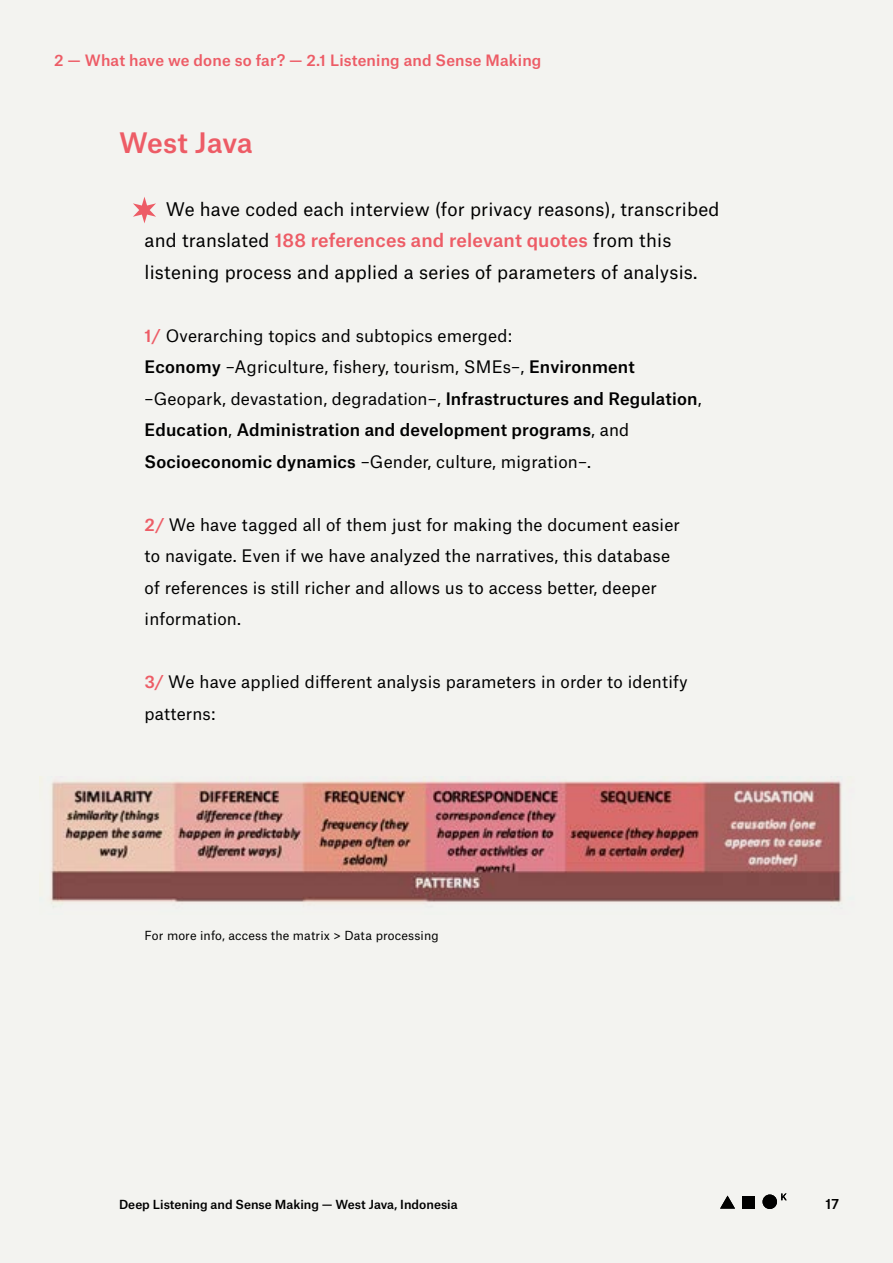
<style>
.page{position:relative;width:893px;height:1263px;background:#f3f3f0}
.page>*{position:absolute;margin:0;border:0;box-sizing:border-box;transform-origin:0 0}
.t1{font:500 27px "Atlas Grotesk";color:#ed5c66}
.t2{font:18px/31.5px "Atlas Grotesk";letter-spacing:.01em;color:#000}
.t3{font:16.5px/31.5px "Atlas Grotesk";letter-spacing:.01em;color:#000}
.t4{font:500 15px "Atlas Grotesk";letter-spacing:.01em;color:#ed5c66}
.t5{font:500 13.5px "Atlas Grotesk";color:#000}
.t6{font:500 12px "Atlas Grotesk";color:#000}
.t7{font:12px "Atlas Grotesk";letter-spacing:.01em;color:#000}
.s1{font-weight:500;color:#ed5c66}
.s2{font-weight:500}
</style>
<div class="page">
<svg style="left:781px;top:1193px;width:6px;height:7px"></svg>
<div style="left:742px;top:1196px;width:13px;height:12px;background:#000"></div>
<div style="left:762px;top:1194px;width:15px;height:15px;background:#000;border-radius:50%"></div>
<svg style="left:720px;top:1195px;width:15px;height:13px"></svg>
<img style="left:39px;top:776px;width:803px;height:131px">
<svg style="left:133px;top:197px;width:23px;height:26px"></svg>
<p class="t4" style="left:54px;top:48px;width:489px">2 — What have we done so far? — 2.1 Listening and Sense Making</p>
<h1 class="t1" style="left:119px;top:120px;width:135px">West Java</h1>
<p class="t2" style="left:145px;top:191px;width:576px;text-indent:21px">We have coded each interview (for privacy reasons), transcribed and translated <span class="s1">188 references and relevant quotes</span> from this listening process and applied a series of parameters of analysis.</p>
<p class="t3" style="left:145px;top:318px;width:558px"><span class="s1">1/</span> Overarching topics and subtopics emerged:<br><span class="s2">Economy</span> –Agriculture, fishery, tourism, SMEs–, <span class="s2">Environment </span>–Geopark, devastation, degradation–, <span class="s2">Infrastructures and Regulation</span>, <span class="s2">Education</span>, <span class="s2">Administration and development programs</span>, and <span class="s2">Socioeconomic dynamics</span> –Gender, culture, migration–.</p>
<p class="t3" style="left:145px;top:507px;width:537px"><span class="s1">2/</span> We have tagged all of them just for making the document easier to navigate. Even if we have analyzed the narratives, this database of references is still richer and allows us to access better, deeper information.</p>
<p class="t3" style="left:145px;top:664px;width:545px"><span class="s1">3/</span> We have applied different analysis parameters in order to identify patterns:</p>
<p class="t7" style="left:145px;top:926px;width:296px">For more info, access the matrix &gt; Data processing</p>
<p class="t6" style="left:119px;top:1194px;width:340px">Deep Listening and Sense Making — West Java, Indonesia</p>
<p class="t5" style="left:825px;top:1192px;width:15px">17</p>
</div>
